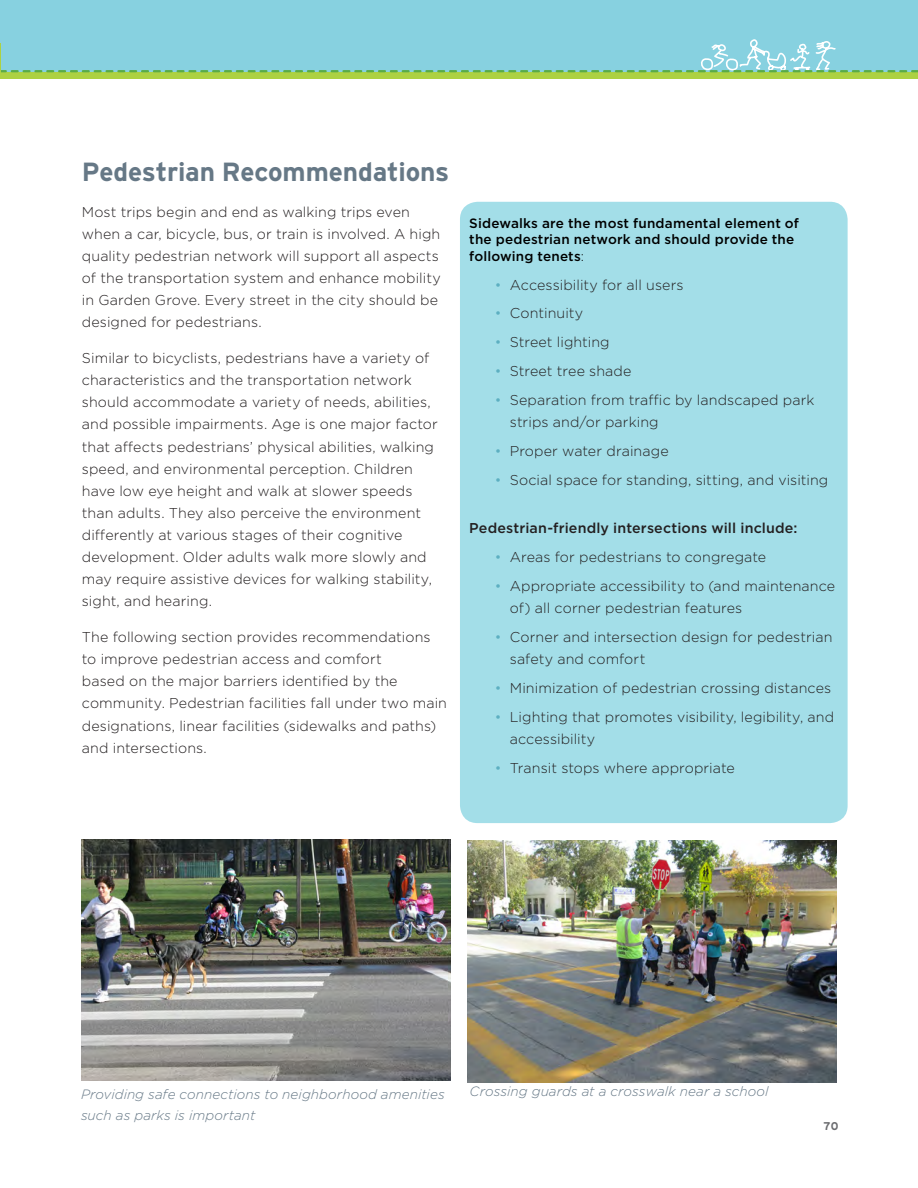
<style>
.page{position:relative;width:918px;height:1188px;background:#fff}
.page>*{position:absolute;margin:0;border:0;box-sizing:border-box;transform-origin:0 0}
.Heading_1{font:700 26.25px "Interstate";letter-spacing:-.005em;color:#667886}
.Body{font:300 14.25px/22.2px "Gotham";letter-spacing:.005em;color:#231f20}
.header_3{font:500 14.25px "Gotham";letter-spacing:.01em;color:#231f20}
.t1{font:italic 300 13.5px/21px "Gotham";letter-spacing:.005em;color:#667886}
.header_3-2{font:500 13.5px/16.5px "Gotham";letter-spacing:.015em;color:#000}
.t2{font:700 11.25px "Interstate";color:#6c6d70}
.s1{font-weight:300}
.s2{color:#5dafc1}
</style>
<div class="page">
<div style="left:0;top:1px;width:918px;height:71px;background:#87d1e0"></div>
<svg style="left:0;top:39px;width:918px;height:40px"></svg>
<div style="left:460px;top:202px;width:388px;height:621px;background:#a3dee8;border-radius:18px"></div>
<img style="left:81px;top:839px;width:369px;height:242px">
<img style="left:467px;top:840px;width:370px;height:242px">
<p class="Heading_1" style="left:82px;top:157px;width:369px">Pedestrian Recommendations</p>
<p class="Body" style="left:82px;top:200px;width:360px">Most trips begin and end as walking trips even when a car, bicycle, bus, or train is involved. A high quality pedestrian network will support all aspects of the transportation system and enhance mobility in Garden Grove. Every street in the city should be designed for pedestrians.</p>
<p class="Body" style="left:82px;top:347px;width:357px">Similar to bicyclists, pedestrians have a variety of characteristics and the transportation network should accommodate a variety of needs, abilities, and possible impairments. Age is one major factor that affects pedestrians’ physical abilities, walking speed, and environmental perception. Children have low eye height and walk at slower speeds than adults. They also perceive the environment differently at various stages of their cognitive development. Older adults walk more slowly and may require assistive devices for walking stability, sight, and hearing.</p>
<p class="Body" style="left:82px;top:626px;width:367px">The following section provides recommendations to improve pedestrian access and comfort<br>based on the major barriers identified by the community. Pedestrian facilities fall under two main designations, linear facilities (sidewalks and paths) and intersections.</p>
<p class="header_3-2" style="left:469px;top:214px;width:331px">Sidewalks are the most fundamental element of the pedestrian network and should provide the following tenets<span class="s1">:</span></p>
<p class="Body" style="left:495px;top:273px;width:190px"><span class="s2">•</span> Accessibility for all users</p>
<p class="Body" style="left:495px;top:302px;width:90px"><span class="s2">•</span> Continuity</p>
<p class="Body" style="left:495px;top:331px;width:116px"><span class="s2">•</span> Street lighting</p>
<p class="Body" style="left:495px;top:360px;width:138px"><span class="s2">•</span> Street tree shade</p>
<p class="Body" style="left:510px;top:388px;width:306px;text-indent:-15px"><span class="s2">•</span> Separation from traffic by landscaped park strips and/or parking</p>
<p class="Body" style="left:495px;top:439px;width:175px"><span class="s2">•</span> Proper water drainage</p>
<p class="Body" style="left:495px;top:468px;width:335px"><span class="s2">•</span> Social space for standing, sitting, and visiting</p>
<p class="header_3" style="left:469px;top:519px;width:330px">Pedestrian-friendly intersections will include:</p>
<p class="Body" style="left:495px;top:545px;width:273px"><span class="s2">•</span> Areas for pedestrians to congregate</p>
<p class="Body" style="left:510px;top:574px;width:327px;text-indent:-15px"><span class="s2">•</span> Appropriate accessibility to (and maintenance of) all corner pedestrian features</p>
<p class="Body" style="left:510px;top:625px;width:324px;text-indent:-15px"><span class="s2">•</span> Corner and intersection design for pedestrian safety and comfort</p>
<p class="Body" style="left:495px;top:676px;width:338px"><span class="s2">•</span> Minimization of pedestrian crossing distances</p>
<p class="Body" style="left:510px;top:705px;width:326px;text-indent:-15px"><span class="s2">•</span> Lighting that promotes visibility, legibility, and accessibility</p>
<p class="Body" style="left:495px;top:756px;width:241px"><span class="s2">•</span> Transit stops where appropriate</p>
<p class="t1" style="left:81px;top:1083px;width:365px">Providing safe connections to neighborhood amenities such as parks is important</p>
<p class="t1" style="left:470px;top:1081px;width:300px">Crossing guards at a crosswalk near a school</p>
<p class="t2" style="left:824px;top:1119px;width:16px">70</p>
</div>
